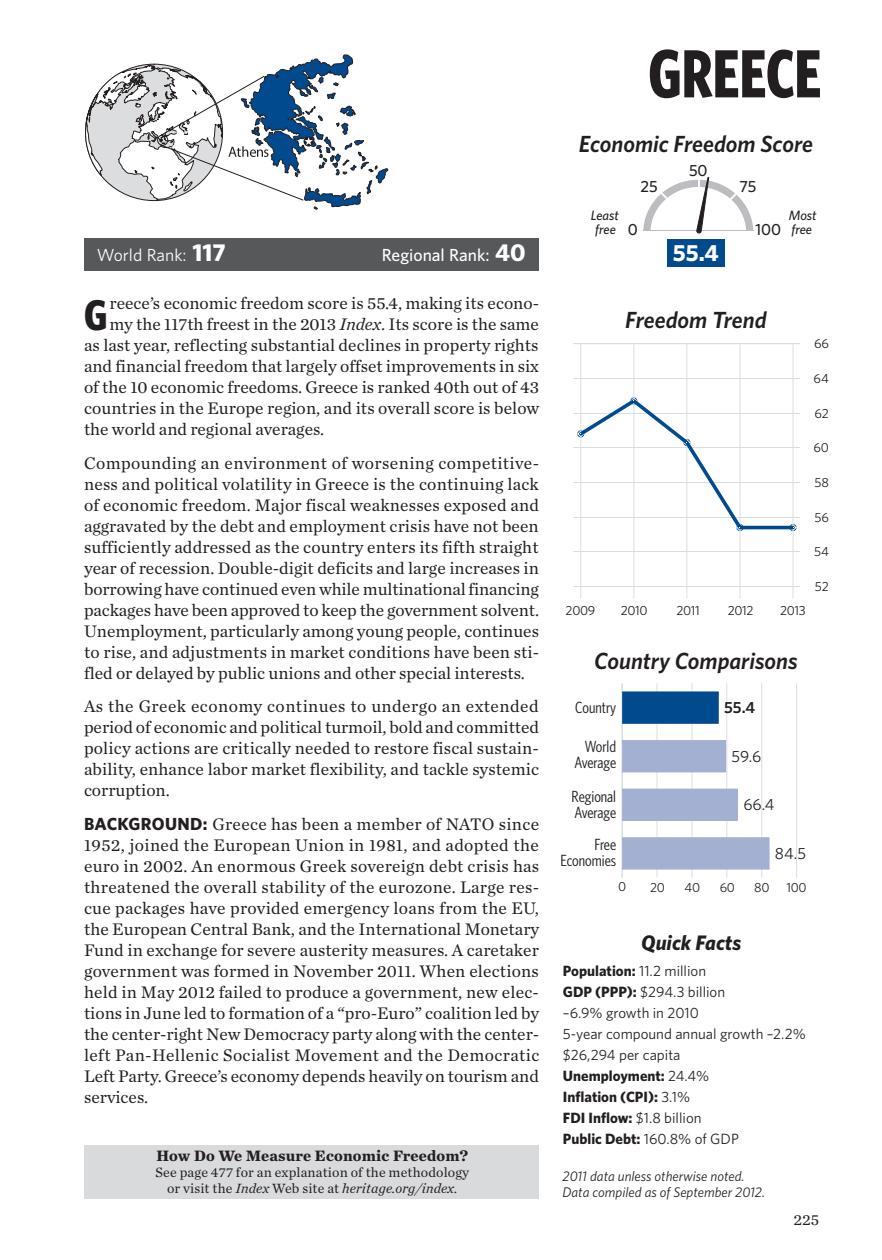
<style>
.page{position:relative;width:882px;height:1260px;background:#fff}
.page>*{position:absolute;margin:0;border:0;box-sizing:border-box;transform-origin:0 0}
.t1{font:700 68.25px "Whitney Condensed";color:#231f20;scale:.9 1}
.t2{font:700 42.88px "Whitney Condensed";color:#231f20}
.t3{font:italic 600 23.45px "Whitney";color:#231f20}
.t4{font:700 23.45px "Whitney";color:#fff}
.t5{font:italic 700 21px "Whitney";color:#231f20}
.t6{font:17.5px/21px "Chronicle Text G1";color:#231f20;text-align:justify}
.t7{font:500 17.5px "Whitney";color:#fff}
.t8{font:17.5px "Whitney";color:#fff}
.t9{font:16.1px/16.1px "Whitney Condensed";color:#231f20;text-align:right}
.t10{font:16.1px "Whitney";color:#231f20}
.t11{font:500 16.1px "Whitney";color:#231f20}
.t12{font:600 16.1px "Whitney";color:#231f20}
.t13{font:700 15.75px "Chronicle Text G1";letter-spacing:.01em;color:#231f20}
.t14{font:15.75px "Chronicle Text G1";color:#231f20}
.t15{font:14.88px/21px "Whitney";color:#231f20}
.t16{font:700 14.88px/21px "Whitney";color:#231f20}
.t17{font:14px/15.8px "Chronicle Text G1";letter-spacing:.01em;color:#231f20;text-align:center}
.t18{font:italic 14px/15.8px "Whitney";color:#231f20}
.t19{font:italic 500 13.47px "Whitney";color:#231f20}
.t20{font:13.12px "Whitney";letter-spacing:-.025em;color:#231f20}
.s1{font-weight:700;font-size:24.5px}
.s2{font-style:italic}
.s3{font-family:"Whitney";font-weight:700}
.s4{font-weight:400}
.s5{font-weight:700}
</style>
<div class="page">
<div style="left:85px;top:1145px;width:454px;height:54px;background:#d9dadc"></div>
<div style="left:667px;top:239px;width:58px;height:28px;background:#004a8d"></div>
<hr style="left:657px;top:683px;width:1px;height:195px;background:#dcdddf">
<hr style="left:691px;top:683px;width:1px;height:195px;background:#dcdddf">
<hr style="left:726px;top:683px;width:1px;height:195px;background:#dcdddf">
<hr style="left:761px;top:683px;width:1px;height:195px;background:#dcdddf">
<hr style="left:796px;top:683px;width:1px;height:195px;background:#dcdddf">
<hr style="left:622px;top:683px;width:1px;height:195px;background:#dcdddf">
<hr style="left:580px;top:344px;width:1px;height:255px;background:#dcdddf">
<hr style="left:633px;top:344px;width:1px;height:255px;background:#dcdddf">
<hr style="left:686px;top:344px;width:1px;height:254px;background:#dcdddf">
<hr style="left:740px;top:344px;width:1px;height:255px;background:#dcdddf">
<hr style="left:793px;top:344px;width:1px;height:255px;background:#dcdddf">
<hr style="left:643px;top:230px;width:111px;height:1px;background:#bcbdc0">
<hr style="left:574px;top:586px;width:226px;height:1px;background:#dcdddf">
<hr style="left:574px;top:551px;width:226px;height:1px;background:#dcdddf">
<hr style="left:574px;top:517px;width:226px;height:1px;background:#dcdddf">
<hr style="left:574px;top:482px;width:226px;height:1px;background:#dcdddf">
<hr style="left:574px;top:447px;width:226px;height:1px;background:#dcdddf">
<hr style="left:574px;top:413px;width:226px;height:1px;background:#dcdddf">
<hr style="left:574px;top:378px;width:226px;height:1px;background:#dcdddf">
<hr style="left:574px;top:343px;width:226px;height:1px;background:#dcdddf">
<svg style="left:577px;top:397px;width:220px;height:134px"></svg>
<div style="left:622px;top:691px;width:97px;height:33px;background:#004a8d"></div>
<div style="left:622px;top:740px;width:104px;height:32px;background:#a3b0d2"></div>
<div style="left:622px;top:789px;width:116px;height:32px;background:#a3b0d2"></div>
<div style="left:622px;top:837px;width:148px;height:33px;background:#a3b0d2"></div>
<svg style="left:647px;top:177px;width:101px;height:57px"></svg>
<div style="left:85px;top:238px;width:454px;height:32px;background:#57585a"></div>
<svg style="left:85px;top:55px;width:303px;height:155px"></svg>
<h1 class="t1" style="left:648px;top:30px;width:69px">GREECE</h1>
<h3 class="t3" style="left:579px;top:128px;width:236px">Economic Freedom Score</h3>
<p class="t11" style="left:689px;top:159px;width:20px">50</p>
<p class="t11" style="left:640px;top:175px;width:19px">25</p>
<p class="t11" style="left:739px;top:175px;width:18px">75</p>
<p class="t8" style="left:97px;top:243px;width:130px">World Rank: <span class="s1">117</span></p>
<p class="t7" style="left:382px;top:243px;width:145px">Regional Rank: <span class="s1">40</span></p>
<h2 class="t2" style="left:84px;top:288px;width:25px">G</h2>
<p class="t6" style="left:109px;top:292px;width:431px">reece’s economic freedom score is 55.4, making its econo-</p>
<p class="t6" style="left:109px;top:313px;width:431px">my the 117th freest in the 2013 <span class="s2">Index</span>. Its score is the same</p>
<p class="t6" style="left:84px;top:334px;width:456px">as last year, reflecting substantial declines in property rights</p>
<p class="t6" style="left:84px;top:355px;width:457px">and financial freedom that largely offset improvements in six</p>
<p class="t6" style="left:84px;top:376px;width:457px">of the 10 economic freedoms. Greece is ranked 40th out of 43</p>
<p class="t6" style="left:84px;top:397px;width:457px">countries in the Europe region, and its overall score is below</p>
<p class="t6" style="left:84px;top:418px;width:242px">the world and regional averages.</p>
<p class="t6" style="left:84px;top:451px;width:457px">Compounding an environment of worsening competitive&shy;ness and political volatility in Greece is the continuing lack of economic freedom. Major fiscal weaknesses exposed and aggravated by the debt and employment crisis have not been sufficiently addressed as the country enters its fifth straight year of recession. Double-digit deficits and large increases in borrowing have continued even while multinational financing packages have been approved to keep the government solvent.<br>Unemployment, particularly among young people, continues to rise, and adjustments in market conditions have been sti&shy;fled or delayed by public unions and other special interests.</p>
<p class="t6" style="left:84px;top:695px;width:457px">As the Greek economy continues to undergo an extended period of economic and political turmoil, bold and committed policy actions are critically needed to restore fiscal sustain&shy;ability, enhance labor market flexibility, and tackle systemic corruption.</p>
<p class="t6" style="left:84px;top:813px;width:457px"><span class="s3">Background:</span> Greece has been a member of NATO since 1952, joined the European Union in 1981, and adopted the euro in 2002. An enormous Greek sovereign debt crisis has threatened the overall stability of the eurozone. Large res&shy;cue packages have provided emergency loans from the EU, the European Central Bank, and the International Monetary Fund in exchange for severe austerity measures. A caretaker government was formed in November 2011. When elections held in May 2012 failed to produce a government, new elec&shy;tions in June led to formation of a “pro-Euro” coalition led by the center-right New Democracy party along with the center&shy;left Pan-Hellenic Socialist Movement and the Democratic Left Party. Greece’s economy depends heavily on tourism and services.</p>
<p class="t19" style="left:591px;top:206px;width:29px">Least</p>
<p class="t19" style="left:789px;top:206px;width:29px">Most</p>
<p class="t19" style="left:595px;top:220px;width:22px">free</p>
<p class="t19" style="left:792px;top:220px;width:22px">free</p>
<p class="t11" style="left:628px;top:218px;width:12px">0</p>
<p class="t11" style="left:755px;top:218px;width:27px">100</p>
<h3 class="t4" style="left:673px;top:237px;width:48px">55.4</h3>
<h3 class="t3" style="left:625px;top:304px;width:143px">Freedom Trend</h3>
<p class="t20" style="left:814px;top:335px;width:16px">66</p>
<p class="t20" style="left:814px;top:370px;width:17px">64</p>
<p class="t20" style="left:814px;top:404px;width:16px">62</p>
<p class="t20" style="left:813px;top:439px;width:17px">60</p>
<p class="t20" style="left:814px;top:474px;width:16px">58</p>
<p class="t20" style="left:814px;top:508px;width:16px">56</p>
<p class="t20" style="left:814px;top:543px;width:16px">54</p>
<p class="t20" style="left:566px;top:602px;width:31px">2009</p>
<p class="t20" style="left:621px;top:602px;width:28px">2010</p>
<p class="t20" style="left:676px;top:602px;width:25px">2011</p>
<p class="t20" style="left:728px;top:602px;width:27px">2012</p>
<p class="t20" style="left:780px;top:602px;width:27px">2013</p>
<p class="t20" style="left:815px;top:578px;width:16px">52</p>
<h3 class="t3" style="left:594px;top:645px;width:205px">Country Comparisons</h3>
<p class="t9" style="left:575px;top:699px;width:43px">Country</p>
<p class="t9" style="left:574px;top:738px;width:43px">World<br>Average</p>
<p class="t9" style="left:572px;top:788px;width:46px;text-align:left">Regional<br>Average</p>
<p class="t9" style="left:561px;top:836px;width:57px">Free<br>Economies</p>
<p class="t12" style="left:724px;top:697px;width:32px">55.4</p>
<p class="t10" style="left:732px;top:745px;width:31px">59.6</p>
<p class="t10" style="left:743px;top:794px;width:33px">66.4</p>
<p class="t10" style="left:775px;top:843px;width:33px">84.5</p>
<p class="t20" style="left:618px;top:878px;width:10px">0</p>
<p class="t20" style="left:650px;top:878px;width:16px">20</p>
<p class="t20" style="left:685px;top:878px;width:17px">40</p>
<p class="t20" style="left:720px;top:878px;width:17px">60</p>
<p class="t20" style="left:754px;top:878px;width:17px">80</p>
<p class="t20" style="left:786px;top:878px;width:22px">100</p>
<p class="t5" style="left:641px;top:928px;width:102px">Quick Facts</p>
<p class="t16" style="left:563px;top:960px;width:145px">Population: <span class="s4">11.2 million<br></span>GDP</p>
<p class="t15" style="left:563px;top:981px;width:244px;text-indent:32px"><span class="s5">(PPP):</span> $294.3 billion<br>–6.9% growth in 2010<br>5-year compound annual growth –2.2% $26,294 per capita<br><span class="s5">Unemployment:</span> 24.4%<br><span class="s5">Inflation (CPI):</span> 3.1%<br><span class="s5">FDI</span></p>
<p class="t15" style="left:563px;top:1107px;width:177px;text-indent:26px"><span class="s5">Inflow:</span> $1.8 billion<br><span class="s5">Public Debt:</span> 160.8% of GDP</p>
<p class="t13" style="left:157px;top:1143px;width:313px">How Do We Measure Economic Freedom?</p>
<p class="t17" style="left:156px;top:1164px;width:315px">See page 477 for an explanation of the methodology or visit the <span class="s2">Index</span> Web site at <span class="s2">heritage.org/index.</span></p>
<p class="t18" style="left:563px;top:1168px;width:204px">2011 data unless otherwise noted.<br>Data compiled as of September 2012.</p>
<p class="t14" style="left:794px;top:1208px;width:27px">225</p>
</div>
